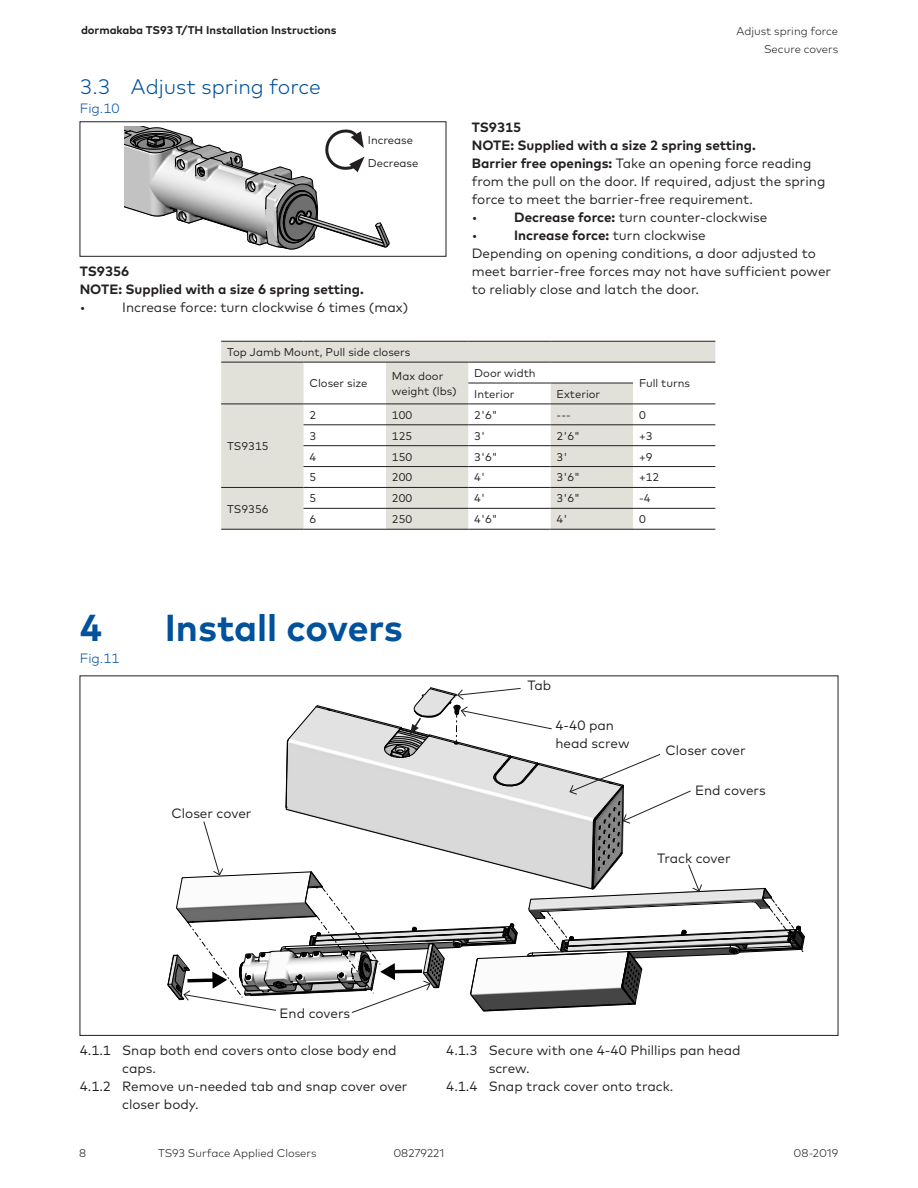
<style>
.page{position:relative;width:918px;height:1188px;background:#fff}
.page>*{position:absolute;margin:0;border:0;box-sizing:border-box;transform-origin:0 0}
.t1{font:700 37.5px "Mark Pro";letter-spacing:-.005em;color:#01519b}
.t2{font:300 21px "Mark Pro";color:#01519b}
.Body_Text_9pt_12pt_R{font:13.5px/18px "Mark Pro";color:#231f20}
.Body_Text_9pt_12pt_R-2{font:700 13.5px "Mark Pro";color:#231f20}
.t3{font:300 13.5px "Mark Pro";color:#01519b}
.Table_Body_Text_7_5p{font:11.25px/14.2px "Mark Pro";color:#231f20}
.t4{font:300 11.25px/18px "Mark Pro";color:#231f20;text-align:right}
.t5{font:700 11.25px "Mark Pro";color:#231f20}
.Body_Text_7_5pt_9pt{font:11.25px "Mark Pro";color:#231f20}
.s1{font-weight:700}
.s2{font-weight:400}
</style>
<div class="page">
<div style="left:80px;top:122px;width:366px;height:135px;border:1px solid #231f20"></div>
<svg style="left:125px;top:127px;width:264px;height:123px"></svg>
<svg style="left:221px;top:342px;width:494px;height:187px;fill:#e2e1d9"></svg>
<hr style="left:221px;top:341px;width:83px;height:1px;background:#231f20">
<hr style="left:304px;top:341px;width:82px;height:1px;background:#231f20">
<hr style="left:386px;top:341px;width:82px;height:1px;background:#231f20">
<hr style="left:468px;top:341px;width:83px;height:1px;background:#231f20">
<hr style="left:551px;top:341px;width:82px;height:1px;background:#231f20">
<hr style="left:633px;top:341px;width:82px;height:1px;background:#231f20">
<hr style="left:221px;top:362px;width:83px;height:1px;background:#231f20">
<hr style="left:304px;top:362px;width:82px;height:1px;background:#231f20">
<hr style="left:386px;top:362px;width:82px;height:1px;background:#231f20">
<hr style="left:468px;top:362px;width:83px;height:1px;background:#231f20">
<hr style="left:551px;top:362px;width:82px;height:1px;background:#231f20">
<hr style="left:633px;top:362px;width:82px;height:1px;background:#231f20">
<hr style="left:468px;top:383px;width:83px;height:1px;background:#231f20">
<hr style="left:551px;top:383px;width:82px;height:1px;background:#231f20">
<hr style="left:221px;top:404px;width:83px;height:1px;background:#231f20">
<hr style="left:304px;top:404px;width:82px;height:1px;background:#231f20">
<hr style="left:386px;top:404px;width:82px;height:1px;background:#231f20">
<hr style="left:468px;top:404px;width:83px;height:1px;background:#231f20">
<hr style="left:551px;top:404px;width:82px;height:1px;background:#231f20">
<hr style="left:633px;top:404px;width:82px;height:1px;background:#231f20">
<hr style="left:304px;top:424px;width:82px;height:1px;background:#231f20">
<hr style="left:386px;top:424px;width:82px;height:1px;background:#231f20">
<hr style="left:468px;top:424px;width:83px;height:1px;background:#231f20">
<hr style="left:551px;top:424px;width:82px;height:1px;background:#231f20">
<hr style="left:633px;top:424px;width:82px;height:1px;background:#231f20">
<hr style="left:304px;top:445px;width:82px;height:1px;background:#231f20">
<hr style="left:386px;top:445px;width:82px;height:1px;background:#231f20">
<hr style="left:468px;top:445px;width:83px;height:1px;background:#231f20">
<hr style="left:551px;top:445px;width:82px;height:1px;background:#231f20">
<hr style="left:633px;top:445px;width:82px;height:1px;background:#231f20">
<hr style="left:304px;top:466px;width:82px;height:1px;background:#231f20">
<hr style="left:386px;top:466px;width:82px;height:1px;background:#231f20">
<hr style="left:468px;top:466px;width:83px;height:1px;background:#231f20">
<hr style="left:551px;top:466px;width:82px;height:1px;background:#231f20">
<hr style="left:633px;top:466px;width:82px;height:1px;background:#231f20">
<hr style="left:221px;top:487px;width:83px;height:1px;background:#231f20">
<hr style="left:221px;top:529px;width:83px;height:1px;background:#231f20">
<hr style="left:304px;top:487px;width:82px;height:1px;background:#231f20">
<hr style="left:386px;top:487px;width:82px;height:1px;background:#231f20">
<hr style="left:468px;top:487px;width:83px;height:1px;background:#231f20">
<hr style="left:551px;top:487px;width:82px;height:1px;background:#231f20">
<hr style="left:633px;top:487px;width:82px;height:1px;background:#231f20">
<hr style="left:304px;top:508px;width:82px;height:1px;background:#231f20">
<hr style="left:386px;top:508px;width:82px;height:1px;background:#231f20">
<hr style="left:468px;top:508px;width:83px;height:1px;background:#231f20">
<hr style="left:551px;top:508px;width:82px;height:1px;background:#231f20">
<hr style="left:633px;top:508px;width:82px;height:1px;background:#231f20">
<hr style="left:304px;top:529px;width:82px;height:1px;background:#231f20">
<hr style="left:386px;top:529px;width:82px;height:1px;background:#231f20">
<hr style="left:468px;top:529px;width:83px;height:1px;background:#231f20">
<hr style="left:551px;top:529px;width:82px;height:1px;background:#231f20">
<hr style="left:633px;top:529px;width:82px;height:1px;background:#231f20">
<svg style="left:167px;top:687px;width:638px;height:326px"></svg>
<p class="t5" style="left:81px;top:21px;width:257px">dormakaba TS93 T/TH Installation Instructions</p>
<p class="t2" style="left:80px;top:71px;width:243px">3.3 Adjust spring force</p>
<p class="t3" style="left:80px;top:98px;width:41px">Fig.10</p>
<p class="t4" style="left:736px;top:21px;width:103px">Adjust spring force<br>Secure covers</p>
<p class="Body_Text_9pt_12pt_R-2" style="left:472px;top:117px;width:51px">TS9315</p>
<p class="Body_Text_9pt_12pt_R-2" style="left:472px;top:135px;width:286px">NOTE: Supplied with a size 2 spring setting.</p>
<p class="Body_Text_9pt_12pt_R" style="left:472px;top:153px;width:355px"><span class="s1">Barrier free openings:</span> Take an opening force reading from the pull on the door. If required, adjust the spring force to meet the barrier-free requirement.</p>
<p class="Body_Text_9pt_12pt_R" style="left:472px;top:207px;width:7px">•</p>
<p class="Body_Text_9pt_12pt_R" style="left:514px;top:207px;width:255px"><span class="s1">Decrease force:</span> turn counter-clockwise</p>
<p class="Body_Text_9pt_12pt_R" style="left:472px;top:225px;width:7px">•</p>
<p class="Body_Text_9pt_12pt_R-2" style="left:514px;top:225px;width:193px">Increase force: <span class="s2">turn clockwise</span></p>
<p class="Body_Text_9pt_12pt_R" style="left:472px;top:243px;width:361px">Depending on opening conditions, a door adjusted to meet barrier-free forces may not have sufficient power to reliably close and latch the door.</p>
<p class="Body_Text_7_5pt_9pt" style="left:368px;top:132px;width:47px">Increase</p>
<p class="Body_Text_7_5pt_9pt" style="left:368px;top:155px;width:52px">Decrease</p>
<p class="Body_Text_9pt_12pt_R-2" style="left:80px;top:261px;width:51px">TS9356</p>
<p class="Body_Text_9pt_12pt_R-2" style="left:80px;top:279px;width:286px">NOTE: Supplied with a size 6 spring setting.</p>
<p class="Body_Text_9pt_12pt_R" style="left:80px;top:297px;width:7px">•</p>
<p class="Body_Text_9pt_12pt_R" style="left:122px;top:297px;width:287px">Increase force: turn clockwise 6 times (max)</p>
<p class="Table_Body_Text_7_5p" style="left:227px;top:344px;width:185px">Top Jamb Mount, Pull side closers</p>
<p class="Table_Body_Text_7_5p" style="left:310px;top:375px;width:60px">Closer size</p>
<p class="Table_Body_Text_7_5p" style="left:392px;top:368px;width:66px">Max door weight (lbs)</p>
<p class="Table_Body_Text_7_5p" style="left:474px;top:365px;width:63px">Door width</p>
<p class="Table_Body_Text_7_5p" style="left:639px;top:375px;width:53px">Full turns</p>
<p class="Table_Body_Text_7_5p" style="left:474px;top:386px;width:42px">Interior</p>
<p class="Table_Body_Text_7_5p" style="left:557px;top:386px;width:45px">Exterior</p>
<p class="Table_Body_Text_7_5p" style="left:227px;top:438px;width:43px">TS9315</p>
<p class="Table_Body_Text_7_5p" style="left:227px;top:501px;width:43px">TS9356</p>
<p class="Table_Body_Text_7_5p" style="left:310px;top:407px;width:8px">2</p>
<p class="Table_Body_Text_7_5p" style="left:392px;top:407px;width:22px">100</p>
<p class="Table_Body_Text_7_5p" style="left:474px;top:407px;width:25px">2'6"</p>
<p class="Table_Body_Text_7_5p" style="left:557px;top:407px;width:16px">---</p>
<p class="Table_Body_Text_7_5p" style="left:639px;top:407px;width:8px">0</p>
<p class="Table_Body_Text_7_5p" style="left:310px;top:428px;width:8px">3</p>
<p class="Table_Body_Text_7_5p" style="left:392px;top:428px;width:22px">125</p>
<p class="Table_Body_Text_7_5p" style="left:474px;top:428px;width:12px">3'</p>
<p class="Table_Body_Text_7_5p" style="left:557px;top:428px;width:25px">2'6"</p>
<p class="Table_Body_Text_7_5p" style="left:639px;top:428px;width:15px">+3</p>
<p class="Table_Body_Text_7_5p" style="left:310px;top:449px;width:8px">4</p>
<p class="Table_Body_Text_7_5p" style="left:392px;top:449px;width:22px">150</p>
<p class="Table_Body_Text_7_5p" style="left:474px;top:449px;width:25px">3'6"</p>
<p class="Table_Body_Text_7_5p" style="left:557px;top:449px;width:12px">3'</p>
<p class="Table_Body_Text_7_5p" style="left:639px;top:449px;width:15px">+9</p>
<p class="Table_Body_Text_7_5p" style="left:310px;top:469px;width:8px">5</p>
<p class="Table_Body_Text_7_5p" style="left:392px;top:469px;width:22px">200</p>
<p class="Table_Body_Text_7_5p" style="left:474px;top:469px;width:12px">4'</p>
<p class="Table_Body_Text_7_5p" style="left:557px;top:469px;width:25px">3'6"</p>
<p class="Table_Body_Text_7_5p" style="left:639px;top:469px;width:22px">+12</p>
<p class="Table_Body_Text_7_5p" style="left:310px;top:490px;width:8px">5</p>
<p class="Table_Body_Text_7_5p" style="left:392px;top:490px;width:22px">200</p>
<p class="Table_Body_Text_7_5p" style="left:474px;top:490px;width:12px">4'</p>
<p class="Table_Body_Text_7_5p" style="left:557px;top:490px;width:25px">3'6"</p>
<p class="Table_Body_Text_7_5p" style="left:639px;top:490px;width:13px">-4</p>
<p class="Table_Body_Text_7_5p" style="left:310px;top:511px;width:8px">6</p>
<p class="Table_Body_Text_7_5p" style="left:392px;top:511px;width:22px">250</p>
<p class="Table_Body_Text_7_5p" style="left:474px;top:511px;width:25px">4'6"</p>
<p class="Table_Body_Text_7_5p" style="left:557px;top:511px;width:12px">4'</p>
<p class="Table_Body_Text_7_5p" style="left:639px;top:511px;width:8px">0</p>
<p class="t1" style="left:80px;top:600px;width:24px">4</p>
<p class="t1" style="left:165px;top:600px;width:240px">Install covers</p>
<p class="t3" style="left:80px;top:648px;width:41px">Fig.11</p>
<p class="Body_Text_9pt_12pt_R" style="left:172px;top:803px;width:82px">Closer cover</p>
<p class="Body_Text_9pt_12pt_R" style="left:527px;top:675px;width:25px">Tab</p>
<p class="Body_Text_9pt_12pt_R" style="left:556px;top:715px;width:76px">4-40 pan head screw</p>
<p class="Body_Text_9pt_12pt_R" style="left:666px;top:740px;width:82px">Closer cover</p>
<p class="Body_Text_9pt_12pt_R" style="left:695px;top:780px;width:72px">End covers</p>
<p class="Body_Text_9pt_12pt_R" style="left:657px;top:848px;width:75px">Track cover</p>
<p class="Body_Text_9pt_12pt_R" style="left:280px;top:1003px;width:72px">End covers</p>
<p class="Body_Text_9pt_12pt_R" style="left:122px;top:1040px;width:276px;text-indent:-43px">4.1.1 Snap both end covers onto close body end caps.</p>
<p class="Body_Text_9pt_12pt_R" style="left:122px;top:1076px;width:287px;text-indent:-43px">4.1.2 Remove un-needed tab and snap cover over closer body.</p>
<p class="Body_Text_9pt_12pt_R" style="left:489px;top:1040px;width:253px;text-indent:-43px">4.1.3 Secure with one 4-40 Phillips pan head screw.</p>
<p class="Body_Text_9pt_12pt_R" style="left:446px;top:1076px;width:229px">4.1.4 Snap track cover onto track.</p>
<p class="t4" style="left:79px;top:1144px;width:9px">8</p>
<p class="t4" style="left:158px;top:1143px;width:160px">TS93 Surface Applied Closers</p>
<p class="t4" style="left:393px;top:1143px;width:52px">08279221</p>
<p class="t4" style="left:794px;top:1143px;width:46px">08-2019</p>
</div>
